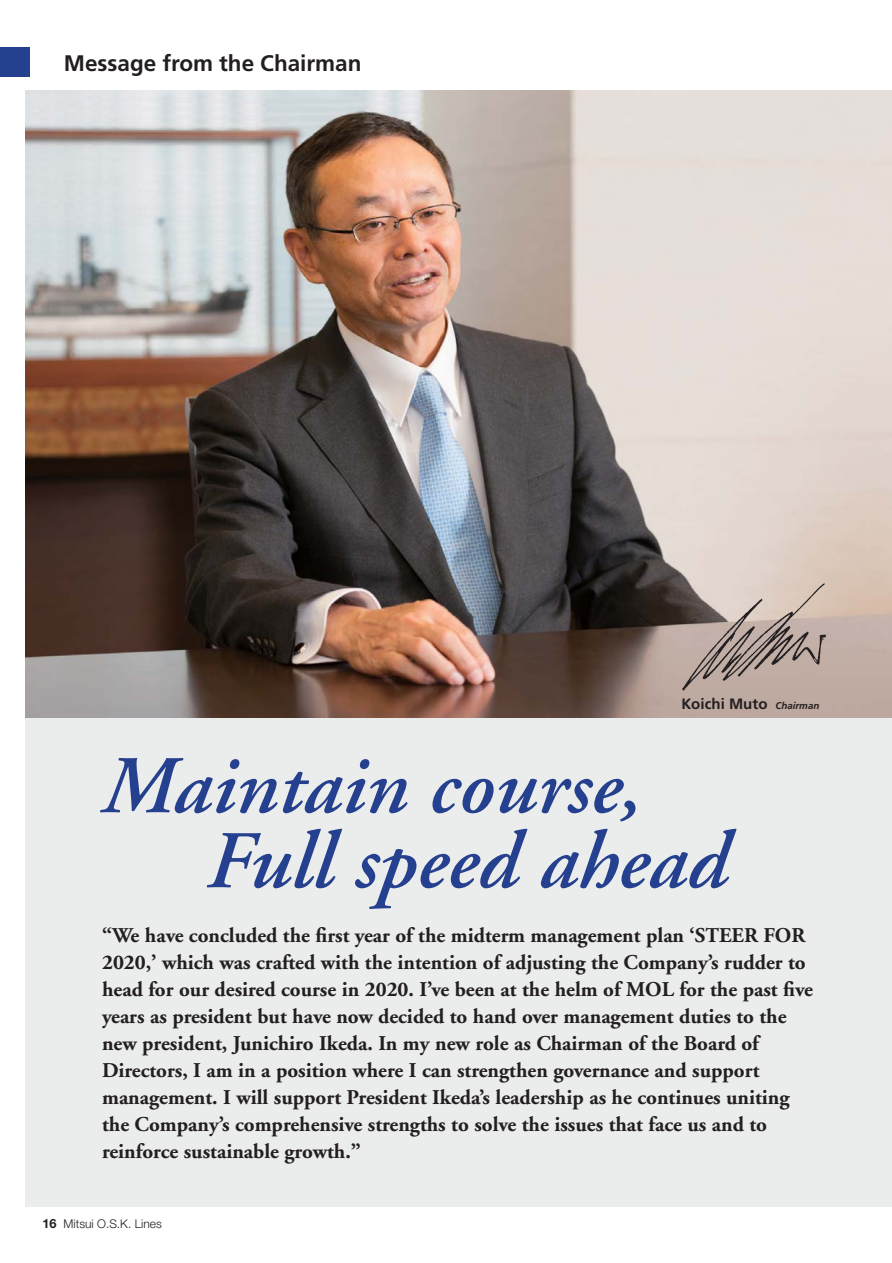
<style>
.page{position:relative;width:892px;height:1263px;background:#fff}
.page>*{position:absolute;margin:0;border:0;box-sizing:border-box;transform-origin:0 0}
.t1{font:italic 600 81.75px/75px "Adobe Garamond";color:#25408e}
.t2{font:700 22.5px "Frutiger";color:#231f20}
.t3{font:700 21px/27px "Adobe Garamond";color:#231f20}
.t4{font:700 15px "Frutiger";letter-spacing:.005em;color:#231f20}
.t5{font:300 12px "Helvetica Neue";color:#231f20}
.s1{font-style:italic;font-size:9.75px}
.s2{font-weight:700;font-size:12.75px}
</style>
<div class="page">
<div style="left:26px;top:712px;width:866px;height:495px;background:#ebecec"></div>
<img style="left:26px;top:91px;width:866px;height:627px">
<img style="left:671px;top:576px;width:162px;height:121px">
<div style="left:0;top:47px;width:30px;height:30px;background:#25408e"></div>
<p class="t2" style="left:64px;top:54px;width:299px">Message from the Chairman</p>
<p class="t4" style="left:681px;top:697px;width:139px">Koichi Muto <span class="s1">Chairman</span></p>
<h1 class="t1" style="left:206px;top:756px;width:523px;text-indent:-104px">Maintain course,<br>Full speed ahead</h1>
<p class="t3" style="left:102px;top:924px;width:712px">“We have concluded the first year of the midterm management plan ‘STEER FOR 2020,’ which was crafted with the intention of adjusting the Company’s rudder to head for our desired course in 2020. I’ve been at the helm of MOL for the past five years as president but have now decided to hand over management duties to the new president, Junichiro Ikeda. In my new role as Chairman of the Board of Directors, I am in a position where I can strengthen governance and support management. I will support President Ikeda’s leadership as he continues uniting the Company’s comprehensive strengths to solve the issues that face us and to reinforce sustainable growth.”</p>
<p class="t5" style="left:43px;top:1219px;width:121px"><span class="s2">16</span> Mitsui O.S.K. Lines</p>
</div>
